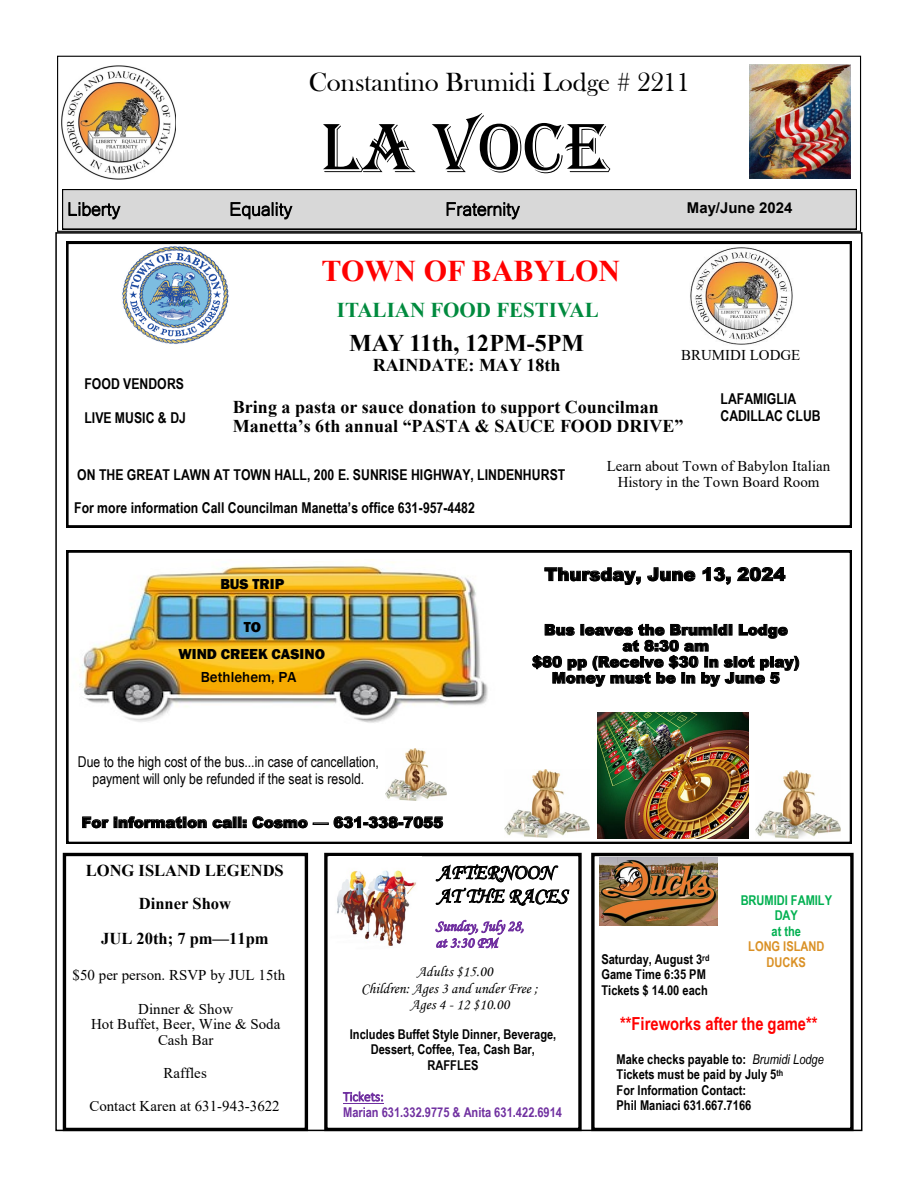
<style>
.page{position:relative;width:918px;height:1188px;background:#fff}
.page>*{position:absolute;margin:0;border:0;box-sizing:border-box;transform-origin:0 0}
.t1{font:72px "Algerian";color:#000}
.t2{font:700 30px "Times New Roman";color:#f00}
.t3{font:27px "Bask Old Face";color:#000}
.t4{font:24px "Microsoft Yi Baiti";letter-spacing:-.005em;color:#000}
.t5{font:700 24px "Times New Roman";color:#000}
.t6{font:700 21px "Times New Roman";color:#008a3e}
.t7{font:21px/23.5px "Monotype Corsiva";color:#000}
.t8{font:700 18px/18.9px "Times New Roman";color:#000}
.t9{font:700 18px "Arial Narrow";color:#f00}
.t10{font:900 18px "Arial";color:#000}
.t11{font:700 16.5px/33px "Times New Roman";color:#000;text-align:center}
.t12{font:15px/15.9px "Times New Roman";color:#000;text-align:center}
.t13{font:700 15px/17.1px "Arial Narrow";color:#000}
.t14{font:900 15px/16px "Arial";color:#000;text-align:center}
.t15{font:15px/17.1px "Arial Narrow";color:#000;text-align:center}
.t16{font:15px "Monotype Corsiva";color:#000}
.t17{font:800 15px "Franklin Gothic";color:#000}
.t18{font:15px/16.8px "Monotype Corsiva";color:#7030a0}
.t19{font:700 15px "Arial";color:#000}
.t20{font:500 15px "Franklin Gothic";color:#000}
.t21{font:700 13.5px/15.5px "Arial Narrow";color:#000}
.t22{font:700 13.5px "Arial Narrow";color:#7030a0}
.t23{font:700 13.5px/15.5px "Arial Narrow";letter-spacing:-.005em;color:#00b050;text-align:center}
.t24{font:700 13.5px/15.5px "Arial Narrow";color:#da9126;text-align:center}
.t25{font:300 13.5px "Calibri";letter-spacing:-.005em;color:#7030a0}
.s1{font-weight:400;font-style:italic}
</style>
<div class="page">
<svg style="left:62px;top:189px;width:795px;height:41px"></svg>
<img style="left:749px;top:64px;width:101px;height:115px">
<img style="left:62px;top:65px;width:114px;height:115px">
<div style="left:63px;top:853px;width:245px;height:278px;border:3px solid #000"></div>
<svg style="left:66px;top:242px;width:786px;height:285px"></svg>
<div style="left:324px;top:853px;width:258px;height:278px;border:3px solid #000"></div>
<div style="left:591px;top:853px;width:263px;height:278px;border:3px solid #000"></div>
<svg style="left:66px;top:551px;width:786px;height:293px"></svg>
<img style="left:70px;top:560px;width:429px;height:167px">
<img style="left:597px;top:712px;width:152px;height:126px">
<img style="left:755px;top:770px;width:85px;height:68px">
<img style="left:386px;top:749px;width:60px;height:52px">
<img style="left:505px;top:770px;width:85px;height:68px">
<img style="left:122px;top:246px;width:108px;height:99px">
<img style="left:690px;top:247px;width:104px;height:98px">
<img style="left:600px;top:857px;width:117px;height:69px">
<img style="left:337px;top:870px;width:79px;height:76px">
<hr style="left:343px;top:1103px;width:41px;height:1px;background:#7030a0">
<div style="left:57px;top:56px;width:804px;height:176px;border:1px solid #000"></div>
<h3 class="t3" style="left:309px;top:67px;width:383px">Constantino Brumidi Lodge # 2211</h3>
<h1 class="t1" style="left:322px;top:108px;width:290px">LA VOCE</h1>
<h3 class="t4" style="left:67px;top:195px;width:55px">Liberty</h3>
<h3 class="t4" style="left:229px;top:195px;width:65px">Equality</h3>
<h3 class="t4" style="left:445px;top:195px;width:76px">Fraternity</h3>
<h2 class="t2" style="left:322px;top:250px;width:300px">TOWN OF BABYLON</h2>
<h3 class="t6" style="left:337px;top:295px;width:263px">ITALIAN FOOD FESTIVAL</h3>
<h3 class="t5" style="left:349px;top:326px;width:236px">MAY 11th, 12PM-5PM</h3>
<h3 class="t8" style="left:373px;top:355px;width:189px">RAINDATE: MAY 18th</h3>
<p class="t19" style="left:687px;top:197px;width:107px">May/June 2024</p>
<p class="t12" style="left:681px;top:346px;width:121px">BRUMIDI LODGE</p>
<p class="t13" style="left:84px;top:374px;width:101px">FOOD VENDORS</p>
<p class="t13" style="left:84px;top:409px;width:103px">LIVE MUSIC &amp; DJ</p>
<h3 class="t8" style="left:233px;top:397px;width:452px">Bring a pasta or sauce donation to support Councilman<br>Manetta’s 6th annual “PASTA &amp; SAUCE FOOD DRIVE”</h3>
<p class="t13" style="left:721px;top:389px;width:102px">LAFAMIGLIA<br>CADILLAC CLUB</p>
<p class="t13" style="left:77px;top:465px;width:490px">ON THE GREAT LAWN AT TOWN HALL, 200 E. SUNRISE HIGHWAY, LINDENHURST</p>
<p class="t13" style="left:74px;top:499px;width:402px">For more information Call Councilman Manetta’s office 631-957-4482</p>
<p class="t12" style="left:607px;top:458px;width:225px">Learn about Town of Babylon Italian<br>History in the Town Board Room</p>
<p class="t17" style="left:220px;top:575px;width:65px">BUS TRIP</p>
<p class="t17" style="left:244px;top:618px;width:19px">TO</p>
<p class="t17" style="left:178px;top:644px;width:148px">WIND CREEK CASINO</p>
<p class="t20" style="left:201px;top:668px;width:97px">Bethlehem, PA</p>
<p class="t15" style="left:78px;top:753px;width:303px">Due to the high cost of the bus...in case of cancellation, payment will only be refunded if the seat is resold.</p>
<p class="t14" style="left:82px;top:814px;width:363px">For information call: Cosmo — 631-338-7055</p>
<h3 class="t10" style="left:544px;top:561px;width:243px">Thursday, June 13, 2024</h3>
<p class="t14" style="left:532px;top:621px;width:269px">Bus leaves the Brumidi Lodge<br>at 8:30 am<br>$80 pp (Receive $30 in slot play)<br>Money must be in by June 5</p>
<p class="t11" style="left:86px;top:854px;width:199px">LONG ISLAND LEGENDS<br>Dinner Show</p>
<p class="t11" style="left:101px;top:921px;width:169px">JUL 20th; 7 pm—11pm</p>
<h3 class="t7" style="left:437px;top:860px;width:132px">AFTERNOON<br>AT THE RACES</h3>
<p class="t18" style="left:435px;top:918px;width:90px">Sunday, July 28, at 3:30 PM</p>
<p class="t12" style="left:73px;top:967px;width:214px">$50 per person. RSVP by JUL 15th</p>
<p class="t16" style="left:417px;top:962px;width:77px">Adults $15.00</p>
<p class="t16" style="left:361px;top:979px;width:178px">Children: Ages 3 and under Free ;</p>
<p class="t16" style="left:410px;top:996px;width:100px">Ages 4 - 12 $10.00</p>
<p class="t12" style="left:91px;top:1000px;width:191px">Dinner &amp; Show<br>Hot Buffet, Beer, Wine &amp; Soda<br>Cash Bar</p>
<p class="t21" style="left:350px;top:1026px;width:208px;text-align:center">Includes Buffet Style Dinner, Beverage,<br>Dessert, Coffee, Tea, Cash Bar,<br>RAFFLES</p>
<p class="t25" style="left:343px;top:1088px;width:42px">Tickets:</p>
<p class="t22" style="left:343px;top:1102px;width:220px">Marian 631.332.9775 &amp; Anita 631.422.6914</p>
<p class="t12" style="left:164px;top:1065px;width:45px">Raffles</p>
<p class="t12" style="left:89px;top:1097px;width:192px">Contact Karen at 631-943-3622</p>
<p class="t21" style="left:601px;top:951px;width:110px">Saturday, August 3<sup>rd<br></sup>Game Time 6:35 PM<br>Tickets $ 14.00 each</p>
<p class="t23" style="left:741px;top:892px;width:93px">BRUMIDI FAMILY<br>DAY<br>at the</p>
<p class="t24" style="left:748px;top:938px;width:78px">LONG ISLAND<br>DUCKS</p>
<h3 class="t9" style="left:620px;top:1010px;width:199px">**Fireworks after the game**</h3>
<p class="t21" style="left:617px;top:1051px;width:209px">Make checks payable to: <span class="s1">Brumidi Lodge<br></span>Tickets must be paid by July 5<sup>th<br></sup>For Information Contact:<br>Phil Maniaci 631.667.7166</p>
</div>
